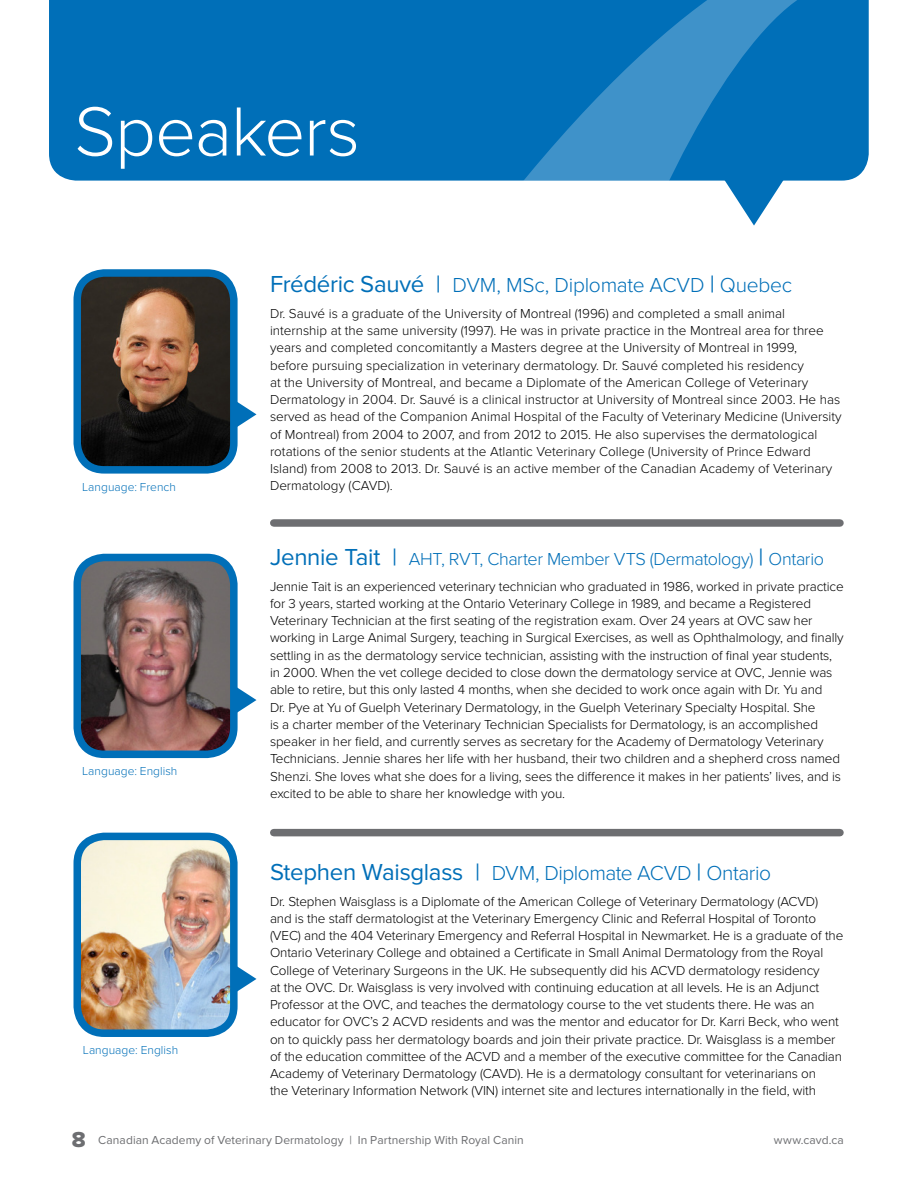
<style>
.page{position:relative;width:918px;height:1188px;background:#fff}
.page>*{position:absolute;margin:0;border:0;box-sizing:border-box;transform-origin:0 0}
.t1{font:300 72px "Proxima Nova";letter-spacing:-.015em;color:#fff}
.t2{font:300 21px "Proxima Nova";letter-spacing:-.015em;color:#006fb8}
.t3{font:300 18px "Proxima Nova";letter-spacing:-.02em;color:#006fb8}
.t4{font:300 13.5px/17.2px "Proxima Nova";letter-spacing:-.01em;color:#000}
.t5{font:12px "Proxima Nova";letter-spacing:.005em;color:#6d6e71}
.t6{font:300 12px "Proxima Nova";letter-spacing:.005em;color:#006fb8}
.s1{font-weight:400;font-size:24px}
.s2{font-family:"Proxima Nova Extrabld";font-size:22.5px}
</style>
<div class="page">
<div style="left:49px;top:0;width:376px;height:181px;background:#006fb8"></div>
<svg style="left:425px;top:0;width:444px;height:181px;background:#1279bc"></svg>
<svg style="left:696px;top:136px;width:116px;height:90px"></svg>
<div style="left:274px;top:519px;width:566px;height:8px;background:#6d6e71"></div>
<div style="left:274px;top:829px;width:566px;height:7px;background:#6d6e71"></div>
<svg style="left:238px;top:402px;width:19px;height:25px"></svg>
<img style="left:83px;top:278px;width:146px;height:187px">
<div style="left:74px;top:269px;width:164px;height:205px;border:8px solid #006fb8;border-radius:27px"></div>
<svg style="left:238px;top:688px;width:19px;height:24px"></svg>
<img style="left:77px;top:563px;width:152px;height:186px">
<div style="left:74px;top:554px;width:164px;height:204px;border:8px solid #006fb8;border-radius:27px"></div>
<svg style="left:238px;top:967px;width:19px;height:24px"></svg>
<img style="left:77px;top:842px;width:152px;height:186px">
<div style="left:74px;top:833px;width:164px;height:204px;border:8px solid #006fb8;border-radius:27px"></div>
<h1 class="t1" style="left:74px;top:90px;width:287px">Speakers</h1>
<p class="t6" style="left:82px;top:480px;width:95px">Language: French</p>
<p class="t6" style="left:82px;top:764px;width:97px">Language: English</p>
<p class="t6" style="left:83px;top:1043px;width:97px">Language: English</p>
<h2 class="t2" style="left:270px;top:273px;width:524px"><span class="s1">Frédéric Sauvé |</span> DVM, MSc, Diplomate ACVD <span class="s1">|</span> Quebec</h2>
<p class="t4" style="left:270px;top:305px;width:573px">Dr. Sauvé is a graduate of the University of Montreal (1996) and completed a small animal internship at the same university (1997). He was in private practice in the Montreal area for three years and completed concomitantly a Masters degree at the University of Montreal in 1999,<br>before pursuing specialization in veterinary dermatology. Dr. Sauvé completed his residency<br>at the University of Montreal, and became a Diplomate of the American College of Veterinary Dermatology in 2004. Dr. Sauvé is a clinical instructor at University of Montreal since 2003. He has served as head of the Companion Animal Hospital of the Faculty of Veterinary Medicine (University of Montreal) from 2004 to 2007, and from 2012 to 2015. He also supervises the dermatological rotations of the senior students at the Atlantic Veterinary College (University of Prince Edward Island) from 2008 to 2013. Dr. Sauvé is an active member of the Canadian Academy of Veterinary Dermatology (CAVD).</p>
<h3 class="t3" style="left:270px;top:549px;width:556px"><span class="s1">Jennie Tait |</span> AHT, RVT, Charter Member VTS (Dermatology) <span class="s1">|</span> Ontario</h3>
<p class="t4" style="left:270px;top:578px;width:575px">Jennie Tait is an experienced veterinary technician who graduated in 1986, worked in private practice for 3 years, started working at the Ontario Veterinary College in 1989, and became a Registered Veterinary Technician at the first seating of the registration exam. Over 24 years at OVC saw her working in Large Animal Surgery, teaching in Surgical Exercises, as well as Ophthalmology, and finally settling in as the dermatology service technician, assisting with the instruction of final year students, in 2000. When the vet college decided to close down the dermatology service at OVC, Jennie was able to retire, but this only lasted 4 months, when she decided to work once again with Dr. Yu and<br>Dr. Pye at Yu of Guelph Veterinary Dermatology, in the Guelph Veterinary Specialty Hospital. She<br>is a charter member of the Veterinary Technician Specialists for Dermatology, is an accomplished speaker in her field, and currently serves as secretary for the Academy of Dermatology Veterinary Technicians. Jennie shares her life with her husband, their two children and a shepherd cross named Shenzi. She loves what she does for a living, sees the difference it makes in her patients’ lives, and is excited to be able to share her knowledge with you.</p>
<h2 class="t2" style="left:270px;top:861px;width:503px"><span class="s1">Stephen Waisglass |</span> DVM, Diplomate ACVD <span class="s1">|</span> Ontario</h2>
<p class="t4" style="left:270px;top:893px;width:575px">Dr. Stephen Waisglass is a Diplomate of the American College of Veterinary Dermatology (ACVD)<br>and is the staff dermatologist at the Veterinary Emergency Clinic and Referral Hospital of Toronto (VEC) and the 404 Veterinary Emergency and Referral Hospital in Newmarket. He is a graduate of the Ontario Veterinary College and obtained a Certificate in Small Animal Dermatology from the Royal College of Veterinary Surgeons in the UK. He subsequently did his ACVD dermatology residency<br>at the OVC. Dr. Waisglass is very involved with continuing education at all levels. He is an Adjunct Professor at the OVC, and teaches the dermatology course to the vet students there. He was an educator for OVC’s 2 ACVD residents and was the mentor and educator for Dr. Karri Beck, who went on to quickly pass her dermatology boards and join their private practice. Dr. Waisglass is a member of the education committee of the ACVD and a member of the executive committee for the Canadian Academy of Veterinary Dermatology (CAVD). He is a dermatology consultant for veterinarians on<br>the Veterinary Information Network (VIN) internet site and lectures internationally in the field, with</p>
<p class="t5" style="left:72px;top:1133px;width:453px"><span class="s2">8</span> Canadian Academy of Veterinary Dermatology | In Partnership With Royal Canin</p>
<p class="t5" style="left:774px;top:1133px;width:71px">www.cavd.ca</p>
</div>
